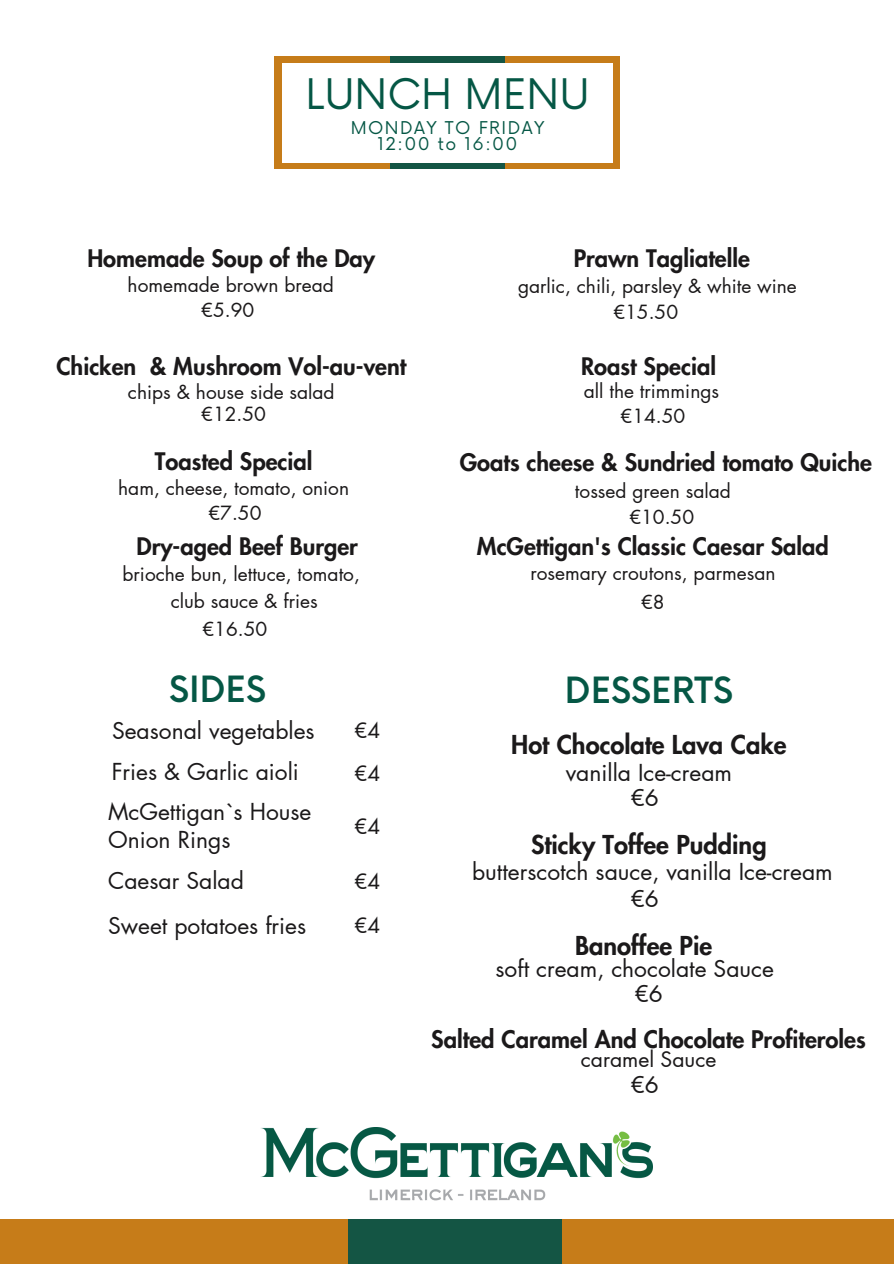
<style>
.page{position:relative;width:894px;height:1264px;background:#fff}
.page>*{position:absolute;margin:0;border:0;box-sizing:border-box;transform-origin:0 0}
.t1{font:40.95px "Now";color:#055745}
.t2{font:500 35.25px "Now";color:#055745}
.t3{font:800 25.5px "Futura LT Pro";color:#1b191a}
.t4{font:800 23.7px "Futura LT Pro";color:#1b191a}
.t5{font:800 23.55px "Futura LT Pro";color:#1b191a}
.t6{font:22.8px/28.3px "Futura LT Pro";color:#1b191a}
.t7{font:21px "Futura LT Pro";color:#1b191a}
.t8{font:20.85px "Futura LT Pro";color:#1b191a}
.t9{font:19.2px "Futura LT Pro";color:#1b191a}
.t10{font:17.25px "Now";letter-spacing:.085em;color:#055745}
</style>
<div class="page">
<div style="left:0;top:1219px;width:348px;height:44px;background:#c67c19"></div>
<div style="left:562px;top:1219px;width:331px;height:44px;background:#c67c19"></div>
<div style="left:348px;top:1219px;width:214px;height:44px;background:#145544"></div>
<img style="left:261px;top:1127px;width:391px;height:74px">
<div style="left:274px;top:56px;width:116px;height:113px;background:#c67c19"></div>
<div style="left:389px;top:56px;width:116px;height:113px;background:#145544"></div>
<div style="left:505px;top:56px;width:114px;height:113px;background:#c67c19"></div>
<div style="left:282px;top:63px;width:331px;height:100px;background:#fff"></div>
<p class="t1" style="left:305px;top:71px;width:286px">LUNCH MENU</p>
<p class="t10" style="left:350px;top:118px;width:195px">MONDAY TO FRIDAY</p>
<p class="t10" style="left:377px;top:134px;width:141px">12:00 to 16:00</p>
<p class="t5" style="left:87px;top:247px;width:289px">Homemade Soup of the Day</p>
<p class="t9" style="left:127px;top:276px;width:208px">homemade brown bread</p>
<p class="t9" style="left:201px;top:301px;width:55px">€5.90</p>
<p class="t5" style="left:56px;top:355px;width:351px">Chicken &amp; Mushroom Vol-au-vent</p>
<p class="t9" style="left:128px;top:383px;width:208px">chips &amp; house side salad</p>
<p class="t9" style="left:201px;top:405px;width:66px">€12.50</p>
<p class="t5" style="left:155px;top:450px;width:159px">Toasted Special</p>
<p class="t9" style="left:118px;top:479px;width:232px">ham, cheese, tomato, onion</p>
<p class="t9" style="left:208px;top:504px;width:54px">€7.50</p>
<p class="t5" style="left:136px;top:536px;width:223px">Dry-aged Beef Burger</p>
<p class="t9" style="left:122px;top:565px;width:239px">brioche bun, lettuce, tomato,</p>
<p class="t9" style="left:171px;top:591px;width:148px">club sauce &amp; fries</p>
<p class="t9" style="left:202px;top:620px;width:66px">€16.50</p>
<p class="t2" style="left:169px;top:670px;width:98px">SIDES</p>
<p class="t6" style="left:112px;top:717px;width:204px">Seasonal vegetables</p>
<p class="t6" style="left:112px;top:758px;width:189px">Fries &amp; Garlic aioli</p>
<p class="t6" style="left:108px;top:798px;width:205px">McGettigan`s House<br>Onion Rings</p>
<p class="t6" style="left:108px;top:867px;width:137px">Caesar Salad</p>
<p class="t6" style="left:108px;top:912px;width:199px">Sweet potatoes fries</p>
<p class="t8" style="left:354px;top:720px;width:27px">€4</p>
<p class="t8" style="left:354px;top:763px;width:27px">€4</p>
<p class="t8" style="left:354px;top:816px;width:27px">€4</p>
<p class="t8" style="left:354px;top:871px;width:27px">€4</p>
<p class="t8" style="left:354px;top:916px;width:27px">€4</p>
<p class="t5" style="left:573px;top:247px;width:178px">Prawn Tagliatelle</p>
<p class="t9" style="left:518px;top:277px;width:280px">garlic, chili, parsley &amp; white wine</p>
<p class="t9" style="left:613px;top:303px;width:66px">€15.50</p>
<p class="t5" style="left:581px;top:355px;width:136px">Roast Special</p>
<p class="t9" style="left:583px;top:382px;width:137px">all the trimmings</p>
<p class="t9" style="left:620px;top:407px;width:66px">€14.50</p>
<p class="t5" style="left:459px;top:451px;width:413px">Goats cheese &amp; Sundried tomato Quiche</p>
<p class="t9" style="left:575px;top:482px;width:157px">tossed green salad</p>
<p class="t9" style="left:629px;top:508px;width:66px">€10.50</p>
<p class="t5" style="left:477px;top:536px;width:353px">McGettigan's Classic Caesar Salad</p>
<p class="t9" style="left:530px;top:564px;width:246px">rosemary croutons, parmesan</p>
<p class="t9" style="left:641px;top:593px;width:25px">€8</p>
<p class="t2" style="left:564px;top:670px;width:170px">DESSERTS</p>
<p class="t3" style="left:511px;top:733px;width:277px">Hot Chocolate Lava Cake</p>
<p class="t6" style="left:565px;top:759px;width:168px">vanilla Ice-cream</p>
<p class="t6" style="left:630px;top:784px;width:30px">€6</p>
<p class="t3" style="left:531px;top:832px;width:237px">Sticky Toffee Pudding</p>
<p class="t6" style="left:472px;top:858px;width:362px">butterscotch sauce, vanilla Ice-cream</p>
<p class="t6" style="left:630px;top:885px;width:30px">€6</p>
<p class="t3" style="left:575px;top:933px;width:139px">Banoffee Pie</p>
<p class="t6" style="left:495px;top:955px;width:280px">soft cream, chocolate Sauce</p>
<p class="t6" style="left:634px;top:980px;width:30px">€6</p>
<p class="t4" style="left:431px;top:1028px;width:436px">Salted Caramel And Chocolate Profiteroles</p>
<p class="t7" style="left:580px;top:1049px;width:137px">caramel Sauce</p>
<p class="t6" style="left:630px;top:1071px;width:30px">€6</p>
</div>
